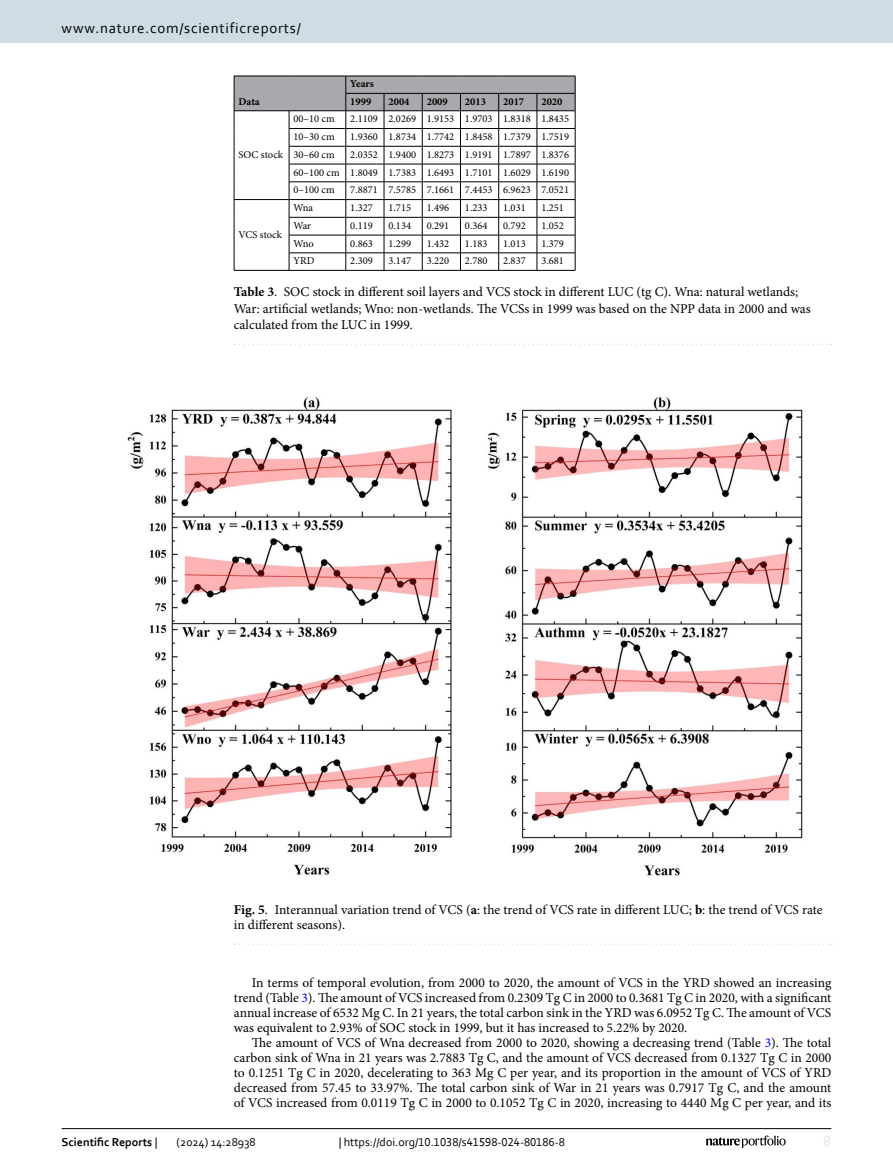
<style>
.page{position:relative;width:893px;height:1174px;background:#fff}
.page>*{position:absolute;margin:0;border:0;box-sizing:border-box;transform-origin:0 0}
.t1{font:15px "Corbel";letter-spacing:.05em;color:#000}
.t2{font:15px "Corbel";color:#d9e4eb}
.Body_Text_Indent{font:13.5px/15px "Minion Pro";color:#000;text-align:justify}
.Table_Caption{font:13.5px/16.5px "Minion Pro";color:#000}
.Figure_Caption{font:13.5px/15px "Minion Pro";color:#000}
.t3{font:12px "Corbel";color:#000}
.t4{font:700 12px "Corbel";color:#000}
.Table_Body{font:10.5px "Minion Pro";color:#000}
.Table_Head{font:700 10.5px "Minion Pro";color:#000}
.s1{font-weight:700}
.s2{color:#00f}
.s3{font-weight:400}
</style>
<div class="page">
<img style="left:127px;top:397px;width:676px;height:479px">
<svg style="left:235px;top:943px;width:597px;height:2px"></svg>
<hr style="left:289px;top:270px;width:57px;height:1px;background:#000">
<hr style="left:346px;top:270px;width:38px;height:1px;background:#000">
<hr style="left:384px;top:270px;width:38px;height:1px;background:#000">
<hr style="left:422px;top:270px;width:38px;height:1px;background:#000">
<hr style="left:460px;top:270px;width:39px;height:1px;background:#000">
<hr style="left:499px;top:270px;width:38px;height:1px;background:#000">
<svg style="left:234px;top:76px;width:342px;height:194px"></svg>
<hr style="left:537px;top:270px;width:38px;height:1px;background:#000">
<hr style="left:234px;top:270px;width:55px;height:1px;background:#000">
<svg style="left:235px;top:343px;width:597px;height:2px"></svg>
<hr style="left:62px;top:1128px;width:769px;height:1px;background:#000">
<svg style="left:706px;top:1135px;width:80px;height:12px"></svg>
<div style="left:0;top:0;width:893px;height:43px;background:#cedde4"></div>
<p class="t1" style="left:62px;top:18px;width:241px">www.nature.com/scientificreports/</p>
<p class="Table_Head" style="left:239px;top:94px;width:23px">Data</p>
<p class="Table_Head" style="left:350px;top:77px;width:25px">Years</p>
<p class="Table_Head" style="left:350px;top:94px;width:22px">1999</p>
<p class="Table_Head" style="left:388px;top:94px;width:22px">2004</p>
<p class="Table_Head" style="left:427px;top:94px;width:22px">2009</p>
<p class="Table_Head" style="left:465px;top:94px;width:22px">2013</p>
<p class="Table_Head" style="left:503px;top:94px;width:22px">2017</p>
<p class="Table_Head" style="left:541px;top:94px;width:22px">2020</p>
<p class="Table_Body" style="left:239px;top:147px;width:46px">SOC stock</p>
<p class="Table_Body" style="left:294px;top:112px;width:43px">00–10 cm</p>
<p class="Table_Body" style="left:350px;top:112px;width:29px">2.1109</p>
<p class="Table_Body" style="left:388px;top:112px;width:29px">2.0269</p>
<p class="Table_Body" style="left:427px;top:112px;width:29px">1.9153</p>
<p class="Table_Body" style="left:465px;top:112px;width:29px">1.9703</p>
<p class="Table_Body" style="left:503px;top:112px;width:29px">1.8318</p>
<p class="Table_Body" style="left:541px;top:112px;width:29px">1.8435</p>
<p class="Table_Body" style="left:294px;top:130px;width:43px">10–30 cm</p>
<p class="Table_Body" style="left:350px;top:130px;width:29px">1.9360</p>
<p class="Table_Body" style="left:388px;top:130px;width:29px">1.8734</p>
<p class="Table_Body" style="left:427px;top:130px;width:29px">1.7742</p>
<p class="Table_Body" style="left:465px;top:130px;width:29px">1.8458</p>
<p class="Table_Body" style="left:503px;top:130px;width:29px">1.7379</p>
<p class="Table_Body" style="left:541px;top:130px;width:29px">1.7519</p>
<p class="Table_Body" style="left:294px;top:147px;width:43px">30–60 cm</p>
<p class="Table_Body" style="left:350px;top:147px;width:29px">2.0352</p>
<p class="Table_Body" style="left:388px;top:147px;width:29px">1.9400</p>
<p class="Table_Body" style="left:427px;top:147px;width:29px">1.8273</p>
<p class="Table_Body" style="left:465px;top:147px;width:29px">1.9191</p>
<p class="Table_Body" style="left:503px;top:147px;width:29px">1.7897</p>
<p class="Table_Body" style="left:541px;top:147px;width:29px">1.8376</p>
<p class="Table_Body" style="left:294px;top:165px;width:48px">60–100 cm</p>
<p class="Table_Body" style="left:350px;top:165px;width:29px">1.8049</p>
<p class="Table_Body" style="left:388px;top:165px;width:29px">1.7383</p>
<p class="Table_Body" style="left:427px;top:165px;width:29px">1.6493</p>
<p class="Table_Body" style="left:465px;top:165px;width:29px">1.7101</p>
<p class="Table_Body" style="left:503px;top:165px;width:29px">1.6029</p>
<p class="Table_Body" style="left:541px;top:165px;width:29px">1.6190</p>
<p class="Table_Body" style="left:294px;top:183px;width:43px">0–100 cm</p>
<p class="Table_Body" style="left:350px;top:183px;width:29px">7.8871</p>
<p class="Table_Body" style="left:388px;top:183px;width:29px">7.5785</p>
<p class="Table_Body" style="left:427px;top:183px;width:29px">7.1661</p>
<p class="Table_Body" style="left:465px;top:183px;width:29px">7.4453</p>
<p class="Table_Body" style="left:503px;top:183px;width:29px">6.9623</p>
<p class="Table_Body" style="left:541px;top:183px;width:29px">7.0521</p>
<p class="Table_Body" style="left:294px;top:201px;width:21px">Wna</p>
<p class="Table_Body" style="left:350px;top:201px;width:24px">1.327</p>
<p class="Table_Body" style="left:388px;top:201px;width:24px">1.715</p>
<p class="Table_Body" style="left:427px;top:201px;width:24px">1.496</p>
<p class="Table_Body" style="left:465px;top:201px;width:24px">1.233</p>
<p class="Table_Body" style="left:503px;top:201px;width:24px">1.031</p>
<p class="Table_Body" style="left:541px;top:201px;width:24px">1.251</p>
<p class="Table_Body" style="left:294px;top:218px;width:19px">War</p>
<p class="Table_Body" style="left:350px;top:218px;width:24px">0.119</p>
<p class="Table_Body" style="left:388px;top:218px;width:24px">0.134</p>
<p class="Table_Body" style="left:427px;top:218px;width:24px">0.291</p>
<p class="Table_Body" style="left:465px;top:218px;width:24px">0.364</p>
<p class="Table_Body" style="left:503px;top:218px;width:24px">0.792</p>
<p class="Table_Body" style="left:541px;top:218px;width:24px">1.052</p>
<p class="Table_Body" style="left:294px;top:236px;width:22px">Wno</p>
<p class="Table_Body" style="left:350px;top:236px;width:24px">0.863</p>
<p class="Table_Body" style="left:388px;top:236px;width:24px">1.299</p>
<p class="Table_Body" style="left:427px;top:236px;width:24px">1.432</p>
<p class="Table_Body" style="left:465px;top:236px;width:24px">1.183</p>
<p class="Table_Body" style="left:503px;top:236px;width:24px">1.013</p>
<p class="Table_Body" style="left:541px;top:236px;width:24px">1.379</p>
<p class="Table_Body" style="left:294px;top:254px;width:22px">YRD</p>
<p class="Table_Body" style="left:350px;top:254px;width:24px">2.309</p>
<p class="Table_Body" style="left:388px;top:254px;width:24px">3.147</p>
<p class="Table_Body" style="left:427px;top:254px;width:24px">3.220</p>
<p class="Table_Body" style="left:465px;top:254px;width:24px">2.780</p>
<p class="Table_Body" style="left:503px;top:254px;width:24px">2.837</p>
<p class="Table_Body" style="left:541px;top:254px;width:24px">3.681</p>
<p class="Table_Caption" style="left:234px;top:284px;width:578px"><span class="s1">Table 3</span>. SOC stock in different soil layers and VCS stock in different LUC (tg C). Wna: natural wetlands;<br>War: artificial wetlands; Wno: non-wetlands. The VCSs in 1999 was based on the NPP data in 2000 and was calculated from the LUC in 1999.</p>
<p class="Table_Body" style="left:239px;top:227px;width:45px">VCS stock</p>
<p class="Figure_Caption" style="left:234px;top:902px;width:590px"><span class="s1">Fig. 5</span>. Interannual variation trend of VCS (<span class="s1">a</span>: the trend of VCS rate in different LUC; <span class="s1">b</span>: the trend of VCS rate in different seasons).</p>
<p class="Body_Text_Indent" style="left:234px;top:975px;width:599px;text-indent:18px">In terms of temporal evolution, from 2000 to 2020, the amount of VCS in the YRD showed an increasing trend (Table <span class="s2">3</span>). The amount of VCS increased from 0.2309 Tg C in 2000 to 0.3681 Tg C in 2020, with a significant annual increase of 6532 Mg C. In 21 years, the total carbon sink in the YRD was 6.0952 Tg C. The amount of VCS was equivalent to 2.93% of SOC stock in 1999, but it has increased to 5.22% by 2020.</p>
<p class="Body_Text_Indent" style="left:234px;top:1035px;width:599px;text-indent:18px">The amount of VCS of Wna decreased from 2000 to 2020, showing a decreasing trend (Table <span class="s2">3</span>). The total carbon sink of Wna in 21 years was 2.7883 Tg C, and the amount of VCS decreased from 0.1327 Tg C in 2000 to 0.1251 Tg C in 2020, decelerating to 363 Mg C per year, and its proportion in the amount of VCS of YRD decreased from 57.45 to 33.97%. The total carbon sink of War in 21 years was 0.7917 Tg C, and the amount of VCS increased from 0.0119 Tg C in 2000 to 0.1052 Tg C in 2020, increasing to 4440 Mg C per year, and its</p>
<p class="t4" style="left:62px;top:1134px;width:97px">Scientific Reports <span class="s3">|</span></p>
<p class="t3" style="left:177px;top:1134px;width:81px">(2024) 14:28938</p>
<p class="t3" style="left:339px;top:1134px;width:228px">| https://doi.org/10.1038/s41598-024-80186-8</p>
<p class="t2" style="left:824px;top:1132px;width:9px">8</p>
</div>
